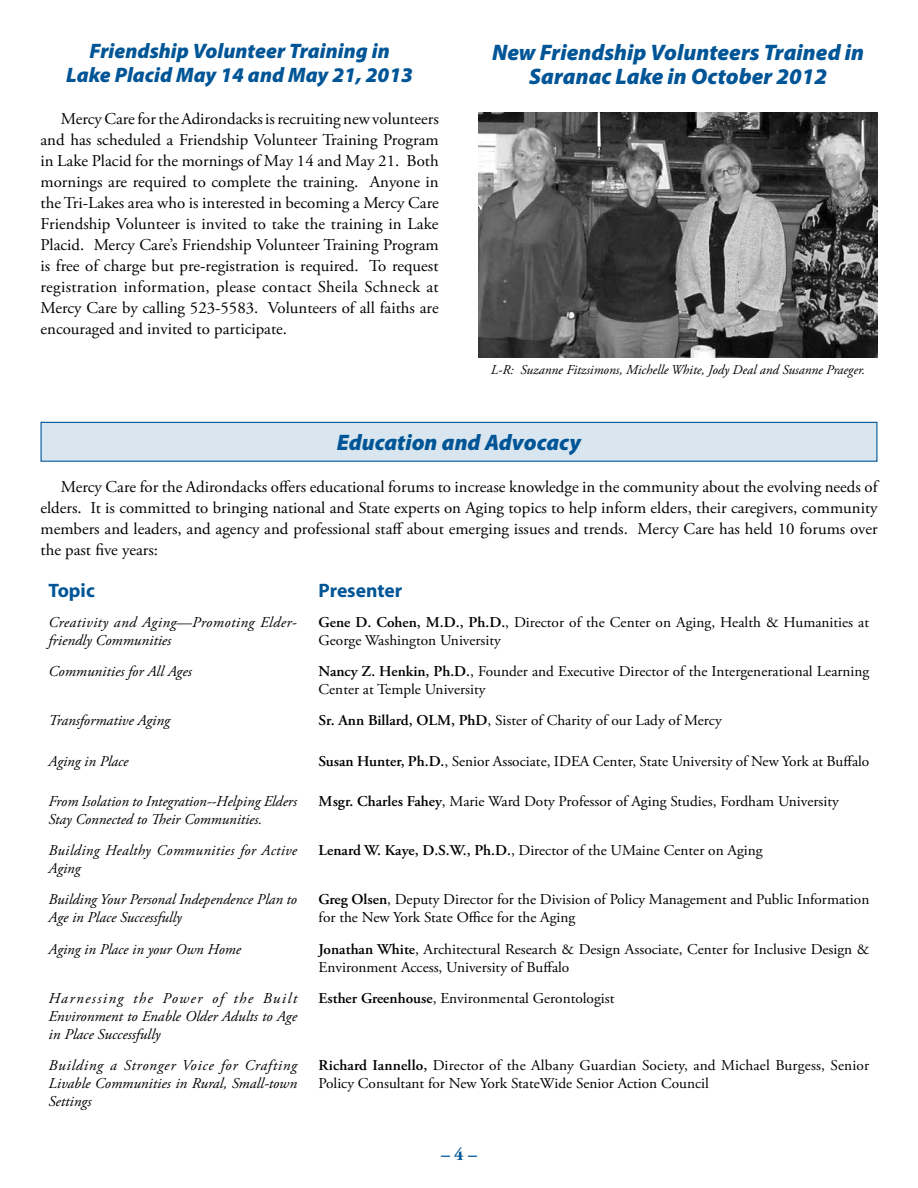
<style>
.page{position:relative;width:918px;height:1188px;background:#fff}
.page>*{position:absolute;margin:0;border:0;box-sizing:border-box;transform-origin:0 0}
.t1{font:italic 900 22.5px/24px "Myriad Pro";color:#005596;text-align:center}
.t2{font:italic 900 21px/24px "Myriad Pro";color:#005596;text-align:center}
.t3{font:700 19.5px "Myriad";color:#005596}
.t4{font:700 18px "Adobe Garamond Pro";color:#005596}
.t5{font:16.5px/21px "Adobe Garamond Pro";color:#000;text-align:justify}
.t6{font:15px/18px "Adobe Garamond Pro";color:#000}
.t7{font:italic 15px/18px "Adobe Garamond Pro";color:#000}
.t8{font:italic 15px/18px "Adobe Garamond Pro";letter-spacing:.025em;color:#000}
.t9{font:italic 13.5px "Adobe Garamond Pro";color:#000}
.s1{font-weight:600}
</style>
<div class="page">
<div style="left:41px;top:422px;width:836px;height:39px;background:#d9e6ef"></div>
<div style="left:40px;top:422px;width:838px;height:40px;border:1px solid #005596"></div>
<img style="left:479px;top:112px;width:399px;height:245px">
<p class="t2" style="left:66px;top:38px;width:348px">Friendship Volunteer Training in<br>Lake Placid May 14 and May 21, 2013</p>
<p class="t5" style="left:41px;top:109px;width:400px;text-indent:20px">Mercy Care for the Adirondacks is recruiting new volunteers and has scheduled a Friendship Volunteer Training Program in Lake Placid for the mornings of May 14 and May 21. Both mornings are required to complete the training. Anyone in the Tri-Lakes area who is interested in becoming a Mercy Care Friendship Volunteer is invited to take the training in Lake Placid. Mercy Care’s Friendship Volunteer Training Program is free of charge but pre-registration is required. To request registration information, please contact Sheila Schneck at Mercy Care by calling 523-5583. Volunteers of all faiths are encouraged and invited to participate.</p>
<h1 class="t1" style="left:492px;top:39px;width:374px">New Friendship Volunteers Trained in<br>Saranac Lake in October 2012</h1>
<p class="t9" style="left:491px;top:361px;width:376px">L-R: Suzanne Fitzsimons, Michelle White, Jody Deal and Susanne Praeger.</p>
<h1 class="t1" style="left:337px;top:430px;width:246px">Education and Advocacy</h1>
<p class="t5" style="left:41px;top:477px;width:839px;text-indent:20px">Mercy Care for the Adirondacks offers educational forums to increase knowledge in the community about the evolving needs of elders. It is committed to bringing national and State experts on Aging topics to help inform elders, their caregivers, community members and leaders, and agency and professional staff about emerging issues and trends. Mercy Care has held 10 forums over the past five years:</p>
<p class="t3" style="left:49px;top:580px;width:48px">Topic</p>
<p class="t3" style="left:319px;top:580px;width:85px">Presenter</p>
<p class="t7" style="left:49px;top:614px;width:250px">Creativity and Aging—Promoting Elder&shy;friendly Communities</p>
<p class="t6" style="left:319px;top:614px;width:552px"><span class="s1">Gene D. Cohen, M.D., Ph.D.</span>, Director of the Center on Aging, Health &amp; Humanities at<br>George Washington University</p>
<p class="t7" style="left:49px;top:663px;width:145px">Communities for All Ages</p>
<p class="t6" style="left:319px;top:663px;width:552px"><span class="s1">Nancy Z. Henkin, Ph.D.</span>, Founder and Executive Director of the Intergenerational Learning<br>Center at Temple University</p>
<p class="t7" style="left:49px;top:712px;width:123px">Transformative Aging</p>
<p class="t6" style="left:319px;top:712px;width:405px"><span class="s1">Sr. Ann Billard, OLM, PhD</span>, Sister of Charity of our Lady of Mercy</p>
<p class="t7" style="left:49px;top:752px;width:81px">Aging in Place</p>
<p class="t6" style="left:319px;top:752px;width:552px"><span class="s1">Susan Hunter, Ph.D.</span>, Senior Associate, IDEA Center, State University of New York at Buffalo</p>
<p class="t7" style="left:49px;top:793px;width:250px">From Isolation to Integration--Helping Elders<br>Stay Connected to Their Communities.</p>
<p class="t6" style="left:319px;top:793px;width:522px"><span class="s1">Msgr. Charles Fahey</span>, Marie Ward Doty Professor of Aging Studies, Fordham University</p>
<p class="t8" style="left:49px;top:842px;width:250px">Building Healthy Communities for Active<br>Aging</p>
<p class="t6" style="left:319px;top:842px;width:446px"><span class="s1">Lenard W. Kaye, D.S.W., Ph.D.</span>, Director of the UMaine Center on Aging</p>
<p class="t7" style="left:49px;top:891px;width:250px">Building Your Personal Independence Plan to<br>Age in Place Successfully</p>
<p class="t6" style="left:319px;top:891px;width:552px"><span class="s1">Greg Olsen</span>, Deputy Director for the Division of Policy Management and Public Information for the New York State Office for the Aging</p>
<p class="t7" style="left:49px;top:940px;width:194px">Aging in Place in your Own Home</p>
<p class="t6" style="left:319px;top:940px;width:552px"><span class="s1">Jonathan White</span>, Architectural Research &amp; Design Associate, Center for Inclusive Design &amp;<br>Environment Access, University of Buffalo</p>
<p class="t7" style="left:49px;top:989px;width:250px;text-align:justify">Harnessing the Power of the Built Environment to Enable Older Adults to Age in Place Successfully</p>
<p class="t6" style="left:319px;top:989px;width:297px"><span class="s1">Esther Greenhouse</span>, Environmental Gerontologist</p>
<p class="t7" style="left:49px;top:1056px;width:250px;text-align:justify">Building a Stronger Voice for Crafting Livable Communities in Rural, Small-town Settings</p>
<p class="t6" style="left:319px;top:1057px;width:552px"><span class="s1">Richard Iannello,</span> Director of the Albany Guardian Society, and Michael Burgess, Senior<br>Policy Consultant for New York StateWide Senior Action Council</p>
<p class="t4" style="left:441px;top:1143px;width:37px">– 4 –</p>
</div>
